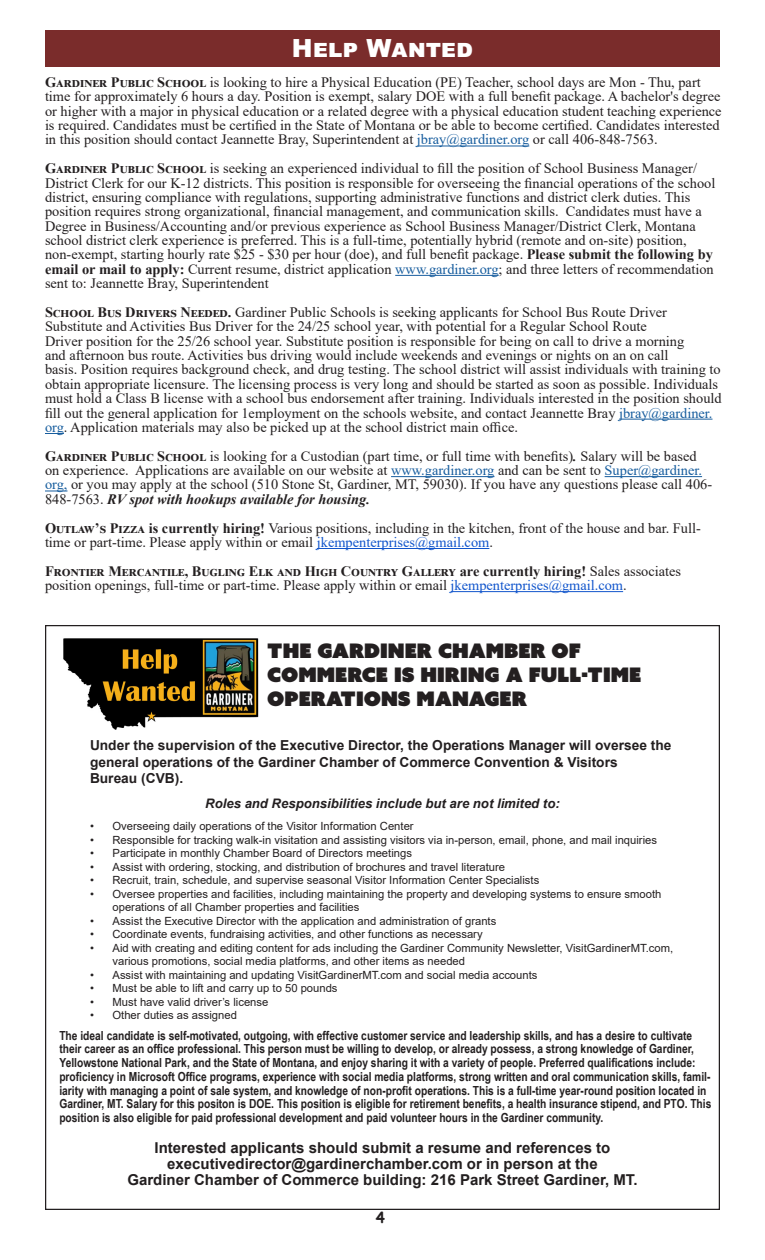
<style>
.page{position:relative;width:765px;height:1260px;background:#fff}
.page>*{position:absolute;margin:0;border:0;box-sizing:border-box;transform-origin:0 0}
.t1{font:900 25px "Arial";color:#fff}
.t2{font:20px/24px "Azo Sans Uber";color:#231f20}
.t3{font:700 15px/16.2px "Arial";color:#231f20;text-align:center}
.t4{font:700 15px "Comic Sans MS";color:#231f20}
.t5{font:14.38px/14.4px "Times New Roman";color:#231f20}
.t6{font:700 13.75px/16.5px "Arial";color:#231f20}
.t7{font:italic 700 13.12px "Arial";color:#231f20}
.t8{font:700 12.5px/13.8px "Arial Narrow";color:#231f20}
.t9{font:11.25px/13.5px "Arial";color:#231f20}
.s1{font-weight:700}
.s2{color:#175d9e}
.s3{font-weight:700;font-style:italic}
.s4{color:#15c}
</style>
<div class="page">
<div style="left:45px;top:30px;width:675px;height:37px;background:#7a2c2b"></div>
<hr style="left:417px;top:146px;width:112px;height:1px;background:#175d9e">
<hr style="left:395px;top:275px;width:104px;height:1px;background:#175d9e">
<hr style="left:619px;top:419px;width:94px;height:1px;background:#175d9e">
<svg style="left:45px;top:433px;width:19px;height:1px"></svg>
<hr style="left:391px;top:476px;width:103px;height:1px;background:#175d9e">
<hr style="left:605px;top:476px;width:97px;height:1px;background:#175d9e">
<svg style="left:45px;top:491px;width:22px;height:1px"></svg>
<hr style="left:317px;top:548px;width:172px;height:1px;background:#15c">
<hr style="left:451px;top:591px;width:172px;height:1px;background:#15c">
<img style="left:63px;top:638px;width:196px;height:92px">
<p class="t1" style="left:292px;top:30px;width:183px">Help Wanted</p>
<p class="t5" style="left:45px;top:74px;width:678px"><span class="s1">Gardiner Public School</span> is looking to hire a Physical Education (PE) Teacher, school days are Mon - Thu, part time for approximately 6 hours a day. Position is exempt, salary DOE with a full benefit package. A bachelor's degree or higher with a major in physical education or a related degree with a physical education student teaching experience is required. Candidates must be certified in the State of Montana or be able to become certified. Candidates interested in this position should contact Jeannette Bray, Superintendent at <span class="s2">jbray@gardiner.org</span> or call 406-848-7563.</p>
<p class="t5" style="left:45px;top:161px;width:672px"><span class="s1">Gardiner Public School</span> is seeking an experienced individual to fill the position of School Business Manager/ District Clerk for our K-12 districts. This position is responsible for overseeing the financial operations of the school district, ensuring compliance with regulations, supporting administrative functions and district clerk duties. This position requires strong organizational, financial management, and communication skills. Candidates must have a Degree in Business/Accounting and/or previous experience as School Business Manager/District Clerk, Montana school district clerk experience is preferred. This is a full-time, potentially hybrid (remote and on-site) position, non-exempt, starting hourly rate $25 - $30 per hour (doe), and full benefit package. <span class="s1">Please submit the following by email or mail to apply:</span> Current resume, district application <span class="s2">www.gardiner.org</span>; and three letters of recommendation sent to: Jeannette Bray, Superintendent</p>
<p class="t5" style="left:45px;top:304px;width:678px"><span class="s1">School Bus Drivers Needed.</span> Gardiner Public Schools is seeking applicants for School Bus Route Driver Substitute and Activities Bus Driver for the 24/25 school year, with potential for a Regular School Route<br>Driver position for the 25/26 school year. Substitute position is responsible for being on call to drive a morning<br>and afternoon bus route. Activities bus driving would include weekends and evenings or nights on an on call<br>basis. Position requires background check, and drug testing. The school district will assist individuals with training to obtain appropriate licensure. The licensing process is very long and should be started as soon as possible. Individuals must hold a Class B license with a school bus endorsement after training. Individuals interested in the position should fill out the general application for 1employment on the schools website, and contact Jeannette Bray <span class="s2">jbray@gardiner. org</span>. Application materials may also be picked up at the school district main office.</p>
<p class="t5" style="left:45px;top:448px;width:669px"><span class="s1">Gardiner Public School</span> is looking for a Custodian (part time, or full time with benefits)<span class="s3">.</span> Salary will be based on experience. Applications are available on our website at <span class="s2">www.gardiner.org</span> and can be sent to <span class="s2">Super@gardiner. org,</span> or you may apply at the school (510 Stone St, Gardiner, MT, 59030). If you have any questions please call 406- 848-7563. <span class="s3">RV spot with hookups available for housing.</span></p>
<p class="t5" style="left:45px;top:520px;width:657px"><span class="s1">Outlaw’s Pizza is currently hiring!</span> Various positions, including in the kitchen, front of the house and bar. Full&shy;time or part-time. Please apply within or email <span class="s4">jkempenterprises@gmail.com</span>.</p>
<p class="t5" style="left:45px;top:563px;width:638px"><span class="s1">Frontier Mercantile, Bugling Elk and High Country Gallery are currently hiring!</span> Sales associates position openings, full-time or part-time. Please apply within or email <span class="s4">jkempenterprises@gmail.com</span>.</p>
<p class="t2" style="left:267px;top:638px;width:376px">THE GARDINER CHAMBER OF<br>COMMERCE IS HIRING A FULL-TIME<br>OPERATIONS MANAGER</p>
<p class="t6" style="left:90px;top:738px;width:583px">Under the supervision of the Executive Director, the Operations Manager will oversee the general operations of the Gardiner Chamber of Commerce Convention &amp; Visitors<br>Bureau (CVB).</p>
<p class="t7" style="left:205px;top:795px;width:356px">Roles and Responsibilities include but are not limited to:</p>
<p class="t9" style="left:90px;top:819px;width:325px">• Overseeing daily operations of the Visitor Information Center</p>
<p class="t9" style="left:90px;top:833px;width:569px">• Responsible for tracking walk-in visitation and assisting visitors via in-person, email, phone, and mail inquiries</p>
<p class="t9" style="left:90px;top:846px;width:323px">• Participate in monthly Chamber Board of Directors meetings</p>
<p class="t9" style="left:90px;top:860px;width:417px">• Assist with ordering, stocking, and distribution of brochures and travel literature</p>
<p class="t9" style="left:90px;top:873px;width:451px">• Recruit, train, schedule, and supervise seasonal Visitor Information Center Specialists</p>
<p class="t9" style="left:112px;top:887px;width:550px;text-indent:-22px">• Oversee properties and facilities, including maintaining the property and developing systems to ensure smooth operations of all Chamber properties and facilities</p>
<p class="t9" style="left:90px;top:914px;width:408px">• Assist the Executive Director with the application and administration of grants</p>
<p class="t9" style="left:90px;top:927px;width:394px">• Coordinate events, fundraising activities, and other functions as necessary</p>
<p class="t9" style="left:112px;top:941px;width:562px;text-indent:-22px">• Aid with creating and editing content for ads including the Gardiner Community Newsletter, VisitGardinerMT.com, various promotions, social media platforms, and other items as needed</p>
<p class="t9" style="left:90px;top:968px;width:449px">• Assist with maintaining and updating VisitGardinerMT.com and social media accounts</p>
<p class="t9" style="left:90px;top:981px;width:249px">• Must be able to lift and carry up to 50 pounds</p>
<p class="t9" style="left:90px;top:995px;width:180px">• Must have valid driver’s license</p>
<p class="t9" style="left:90px;top:1008px;width:148px">• Other duties as assigned</p>
<p class="t8" style="left:59px;top:1028px;width:654px">The ideal candidate is self-motivated, outgoing, with effective customer service and leadership skills, and has a desire to cultivate their career as an office professional. This person must be willing to develop, or already possess, a strong knowledge of Gardiner, Yellowstone National Park, and the State of Montana, and enjoy sharing it with a variety of people. Preferred qualifications include: proficiency in Microsoft Office programs, experience with social media platforms, strong written and oral communication skills, famil&shy;iarity with managing a point of sale system, and knowledge of non-profit operations. This is a full-time year-round position located in Gardiner, MT. Salary for this positon is DOE. This position is eligible for retirement benefits, a health insurance stipend, and PTO. This position is also eligible for paid professional development and paid volunteer hours in the Gardiner community.</p>
<p class="t3" style="left:127px;top:1139px;width:512px">Interested applicants should submit a resume and references to executivedirector@gardinerchamber.com or in person at the<br>Gardiner Chamber of Commerce building: 216 Park Street Gardiner, MT.</p>
<p class="t4" style="left:376px;top:1207px;width:11px">4</p>
</div>
